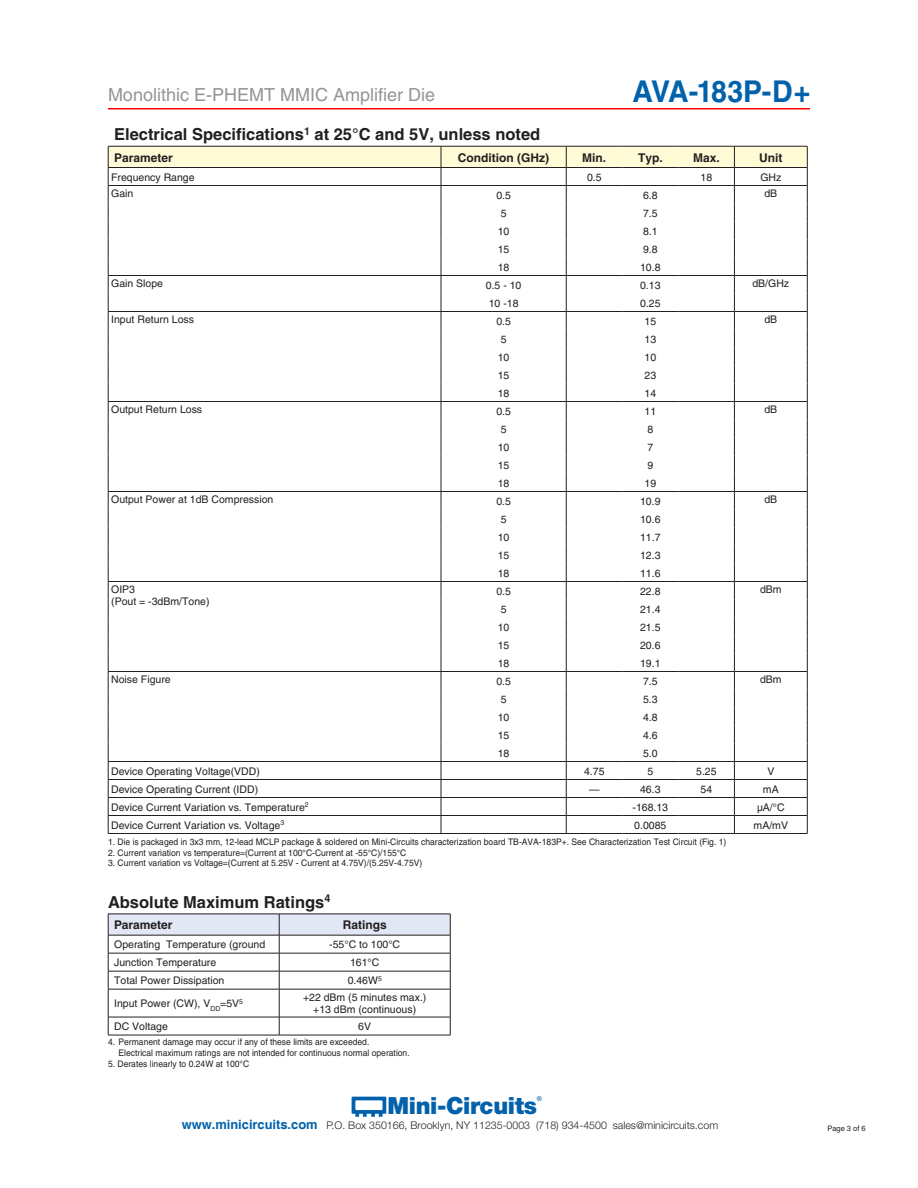
<style>
.page{position:relative;width:918px;height:1188px;background:#fff}
.page>*{position:absolute;margin:0;border:0;box-sizing:border-box;transform-origin:0 0}
.Model_Number{font:700 30px "Helvetica";letter-spacing:-.05em;color:#0161ab;scale:.95 1}
.t1{font:900 23.7px "Helvetica Neue";letter-spacing:-.015em;color:#0261aa}
.t2{font:18px "Helvetica";color:#939598}
.Datasheet_section_he{font:700 16.5px "Helvetica";color:#231f20}
.t3{font:700 12px "Helvetica";color:#231f20}
.t4{font:300 10.65px "Helvetica Neue";color:#231f20}
.t5{font:10.5px "Helvetica";color:#231f20}
.Notes_text{font:9px "Helvetica";color:#231f20;scale:.95 1}
.t6{font:7.5px "Helvetica";color:#231f20}
.t7{font:500 6.6px "Helvetica Neue";color:#0261aa}
.s1{font-family:"Helvetica";font-weight:700;font-size:12.9px;color:#0261aa}
</style>
<div class="page">
<hr style="left:108px;top:108px;width:702px;height:2px;background:#f00">
<svg style="left:352px;top:1097px;width:34px;height:20px"></svg>
<hr style="left:108px;top:833px;width:333px;height:1px;background:#231f20">
<hr style="left:441px;top:833px;width:125px;height:1px;background:#231f20">
<hr style="left:566px;top:833px;width:56px;height:1px;background:#231f20">
<hr style="left:622px;top:833px;width:56px;height:1px;background:#231f20">
<hr style="left:678px;top:833px;width:56px;height:1px;background:#231f20">
<hr style="left:734px;top:833px;width:73px;height:1px;background:#231f20">
<svg style="left:108px;top:146px;width:700px;height:687px"></svg>
<hr style="left:108px;top:671px;width:333px;height:1px;background:#231f20">
<hr style="left:441px;top:671px;width:125px;height:1px;background:#231f20">
<hr style="left:566px;top:671px;width:56px;height:1px;background:#231f20">
<hr style="left:622px;top:671px;width:56px;height:1px;background:#231f20">
<hr style="left:678px;top:671px;width:56px;height:1px;background:#231f20">
<hr style="left:734px;top:671px;width:73px;height:1px;background:#231f20">
<svg style="left:108px;top:914px;width:343px;height:121px"></svg>
<hr style="left:108px;top:1035px;width:171px;height:1px;background:#231f20">
<hr style="left:279px;top:1035px;width:171px;height:1px;background:#231f20">
<h3 class="t2" style="left:108px;top:84px;width:329px">Monolithic E-PHEMT MMIC Amplifier Die</h3>
<p class="Model_Number" style="left:633px;top:73px;width:189px">AVA-183P-D+</p>
<p class="Datasheet_section_he" style="left:114px;top:124px;width:428px">Electrical Specifications<sup>1</sup> at 25°C and 5V, unless noted</p>
<p class="t3" style="left:114px;top:150px;width:60px">Parameter</p>
<p class="t3" style="left:458px;top:150px;width:93px">Condition (GHz)</p>
<p class="t3" style="left:582px;top:150px;width:25px">Min.</p>
<p class="t3" style="left:638px;top:150px;width:26px">Typ.</p>
<p class="t3" style="left:693px;top:150px;width:28px">Max.</p>
<p class="t3" style="left:759px;top:150px;width:25px">Unit</p>
<p class="t5" style="left:111px;top:171px;width:85px">Frequency Range</p>
<p class="t5" style="left:587px;top:171px;width:16px">0.5</p>
<p class="t5" style="left:701px;top:171px;width:13px">18</p>
<p class="t5" style="left:760px;top:171px;width:22px">GHz</p>
<p class="t5" style="left:111px;top:187px;width:24px">Gain</p>
<p class="t5" style="left:496px;top:189px;width:16px">0.5</p>
<p class="t5" style="left:643px;top:189px;width:16px">6.8</p>
<p class="t5" style="left:764px;top:187px;width:14px">dB</p>
<p class="t5" style="left:501px;top:207px;width:7px">5</p>
<p class="t5" style="left:643px;top:207px;width:16px">7.5</p>
<p class="t5" style="left:498px;top:225px;width:13px">10</p>
<p class="t5" style="left:643px;top:225px;width:16px">8.1</p>
<p class="t5" style="left:498px;top:243px;width:13px">15</p>
<p class="t5" style="left:643px;top:243px;width:16px">9.8</p>
<p class="t5" style="left:498px;top:261px;width:13px">18</p>
<p class="t5" style="left:640px;top:261px;width:22px">10.8</p>
<p class="t5" style="left:111px;top:277px;width:53px">Gain Slope</p>
<p class="t5" style="left:486px;top:279px;width:37px">0.5 - 10</p>
<p class="t5" style="left:640px;top:279px;width:22px">0.13</p>
<p class="t5" style="left:752px;top:277px;width:38px">dB/GHz</p>
<p class="t5" style="left:489px;top:297px;width:31px">10 -18</p>
<p class="t5" style="left:640px;top:297px;width:22px">0.25</p>
<p class="t5" style="left:111px;top:313px;width:84px">Input Return Loss</p>
<p class="t5" style="left:496px;top:315px;width:16px">0.5</p>
<p class="t5" style="left:645px;top:315px;width:13px">15</p>
<p class="t5" style="left:764px;top:313px;width:14px">dB</p>
<p class="t5" style="left:501px;top:333px;width:7px">5</p>
<p class="t5" style="left:645px;top:333px;width:13px">13</p>
<p class="t5" style="left:498px;top:351px;width:13px">10</p>
<p class="t5" style="left:645px;top:351px;width:13px">10</p>
<p class="t5" style="left:498px;top:369px;width:13px">15</p>
<p class="t5" style="left:645px;top:369px;width:13px">23</p>
<p class="t5" style="left:498px;top:387px;width:13px">18</p>
<p class="t5" style="left:645px;top:387px;width:13px">14</p>
<p class="t5" style="left:111px;top:403px;width:93px">Output Return Loss</p>
<p class="t5" style="left:496px;top:405px;width:16px">0.5</p>
<p class="t5" style="left:645px;top:405px;width:13px">11</p>
<p class="t5" style="left:764px;top:403px;width:14px">dB</p>
<p class="t5" style="left:501px;top:423px;width:7px">5</p>
<p class="t5" style="left:647px;top:423px;width:7px">8</p>
<p class="t5" style="left:498px;top:441px;width:13px">10</p>
<p class="t5" style="left:647px;top:441px;width:7px">7</p>
<p class="t5" style="left:498px;top:459px;width:13px">15</p>
<p class="t5" style="left:647px;top:459px;width:7px">9</p>
<p class="t5" style="left:498px;top:477px;width:13px">18</p>
<p class="t5" style="left:645px;top:477px;width:13px">19</p>
<p class="t5" style="left:111px;top:493px;width:164px">Output Power at 1dB Compression</p>
<p class="t5" style="left:496px;top:495px;width:16px">0.5</p>
<p class="t5" style="left:640px;top:495px;width:22px">10.9</p>
<p class="t5" style="left:764px;top:493px;width:14px">dB</p>
<p class="t5" style="left:501px;top:513px;width:7px">5</p>
<p class="t5" style="left:640px;top:513px;width:22px">10.6</p>
<p class="t5" style="left:498px;top:531px;width:13px">10</p>
<p class="t5" style="left:640px;top:531px;width:22px">11.7</p>
<p class="t5" style="left:498px;top:549px;width:13px">15</p>
<p class="t5" style="left:640px;top:549px;width:22px">12.3</p>
<p class="t5" style="left:498px;top:567px;width:13px">18</p>
<p class="t5" style="left:640px;top:567px;width:22px">11.6</p>
<p class="t5" style="left:111px;top:583px;width:25px">OIP3</p>
<p class="t5" style="left:111px;top:595px;width:100px">(Pout = -3dBm/Tone)</p>
<p class="t5" style="left:496px;top:585px;width:16px">0.5</p>
<p class="t5" style="left:640px;top:585px;width:22px">22.8</p>
<p class="t5" style="left:760px;top:583px;width:23px">dBm</p>
<p class="t5" style="left:501px;top:603px;width:7px">5</p>
<p class="t5" style="left:640px;top:603px;width:22px">21.4</p>
<p class="t5" style="left:498px;top:621px;width:13px">10</p>
<p class="t5" style="left:640px;top:621px;width:22px">21.5</p>
<p class="t5" style="left:498px;top:639px;width:13px">15</p>
<p class="t5" style="left:640px;top:639px;width:22px">20.6</p>
<p class="t5" style="left:498px;top:657px;width:13px">18</p>
<p class="t5" style="left:640px;top:657px;width:22px">19.1</p>
<p class="t5" style="left:111px;top:673px;width:61px">Noise Figure</p>
<p class="t5" style="left:496px;top:675px;width:16px">0.5</p>
<p class="t5" style="left:643px;top:675px;width:16px">7.5</p>
<p class="t5" style="left:760px;top:673px;width:23px">dBm</p>
<p class="t5" style="left:501px;top:693px;width:7px">5</p>
<p class="t5" style="left:643px;top:693px;width:16px">5.3</p>
<p class="t5" style="left:498px;top:711px;width:13px">10</p>
<p class="t5" style="left:643px;top:711px;width:16px">4.8</p>
<p class="t5" style="left:498px;top:729px;width:13px">15</p>
<p class="t5" style="left:643px;top:729px;width:16px">4.6</p>
<p class="t5" style="left:498px;top:747px;width:13px">18</p>
<p class="t5" style="left:643px;top:747px;width:16px">5.0</p>
<p class="t5" style="left:111px;top:765px;width:150px">Device Operating Voltage(VDD)</p>
<p class="t5" style="left:584px;top:765px;width:22px">4.75</p>
<p class="t5" style="left:647px;top:765px;width:7px">5</p>
<p class="t5" style="left:696px;top:765px;width:22px">5.25</p>
<p class="t5" style="left:767px;top:765px;width:9px">V</p>
<p class="t5" style="left:111px;top:783px;width:149px">Device Operating Current (IDD)</p>
<p class="t5" style="left:589px;top:783px;width:12px">—</p>
<p class="t5" style="left:640px;top:783px;width:22px">46.3</p>
<p class="t5" style="left:701px;top:783px;width:13px">54</p>
<p class="t5" style="left:763px;top:783px;width:17px">mA</p>
<p class="t5" style="left:111px;top:801px;width:199px">Device Current Variation vs. Temperature<sup>2</sup></p>
<p class="t5" style="left:633px;top:801px;width:37px">-168.13</p>
<p class="t5" style="left:757px;top:801px;width:29px">µA/°C</p>
<p class="t5" style="left:111px;top:819px;width:175px">Device Current Variation vs. Voltage<sup>3</sup></p>
<p class="t5" style="left:634px;top:819px;width:34px">0.0085</p>
<p class="t5" style="left:754px;top:819px;width:36px">mA/mV</p>
<p class="Notes_text" style="left:108px;top:836px;width:652px">1. Die is packaged in 3x3 mm, 12-lead MCLP package &amp; soldered on Mini-Circuits characterization board TB-AVA-183P+. See Characterization Test Circuit (Fig. 1)</p>
<p class="Notes_text" style="left:108px;top:847px;width:316px">2. Current variation vs temperature=(Current at 100°C-Current at -55°C)/155°C</p>
<p class="Notes_text" style="left:108px;top:858px;width:332px">3. Current variation vs Voltage=(Current at 5.25V - Current at 4.75V)/(5.25V-4.75V)</p>
<p class="Datasheet_section_he" style="left:108px;top:892px;width:224px">Absolute Maximum Ratings<sup>4</sup></p>
<p class="t3" style="left:114px;top:918px;width:60px">Parameter</p>
<p class="t3" style="left:343px;top:918px;width:46px">Ratings</p>
<p class="t5" style="left:114px;top:938px;width:153px">Operating Temperature (ground</p>
<p class="t5" style="left:329px;top:938px;width:72px">-55°C to 100°C</p>
<p class="t5" style="left:114px;top:956px;width:104px">Junction Temperature</p>
<p class="t5" style="left:350px;top:956px;width:31px">161°C</p>
<p class="t5" style="left:114px;top:974px;width:112px">Total Power Dissipation</p>
<p class="t5" style="left:348px;top:974px;width:36px">0.46W<sup>5</sup></p>
<p class="t5" style="left:114px;top:997px;width:130px">Input Power (CW), V<sub>DD</sub>=5V<sup>5</sup></p>
<p class="t5" style="left:303px;top:991px;width:125px">+22 dBm (5 minutes max.)</p>
<p class="t5" style="left:313px;top:1004px;width:105px">+13 dBm (continuous)</p>
<p class="t5" style="left:114px;top:1020px;width:55px">DC Voltage</p>
<p class="t5" style="left:358px;top:1020px;width:14px">6V</p>
<p class="Notes_text" style="left:108px;top:1037px;width:277px">4. Permanent damage may occur if any of these limits are exceeded.</p>
<p class="Notes_text" style="left:118px;top:1048px;width:308px">Electrical maximum ratings are not intended for continuous normal operation.</p>
<p class="Notes_text" style="left:108px;top:1058px;width:150px">5. Derates linearly to 0.24W at 100°C</p>
<h2 class="t1" style="left:387px;top:1091px;width:151px">Mini-Circuits</h2>
<p class="t7" style="left:537px;top:1095px;width:7px">®</p>
<p class="t4" style="left:182px;top:1119px;width:538px"><span class="s1">www.minicircuits.com</span> P.O. Box 350166, Brooklyn, NY 11235-0003 (718) 934-4500 sales@minicircuits.com</p>
<p class="t6" style="left:828px;top:1124px;width:40px">Page 3 of 6</p>
</div>
